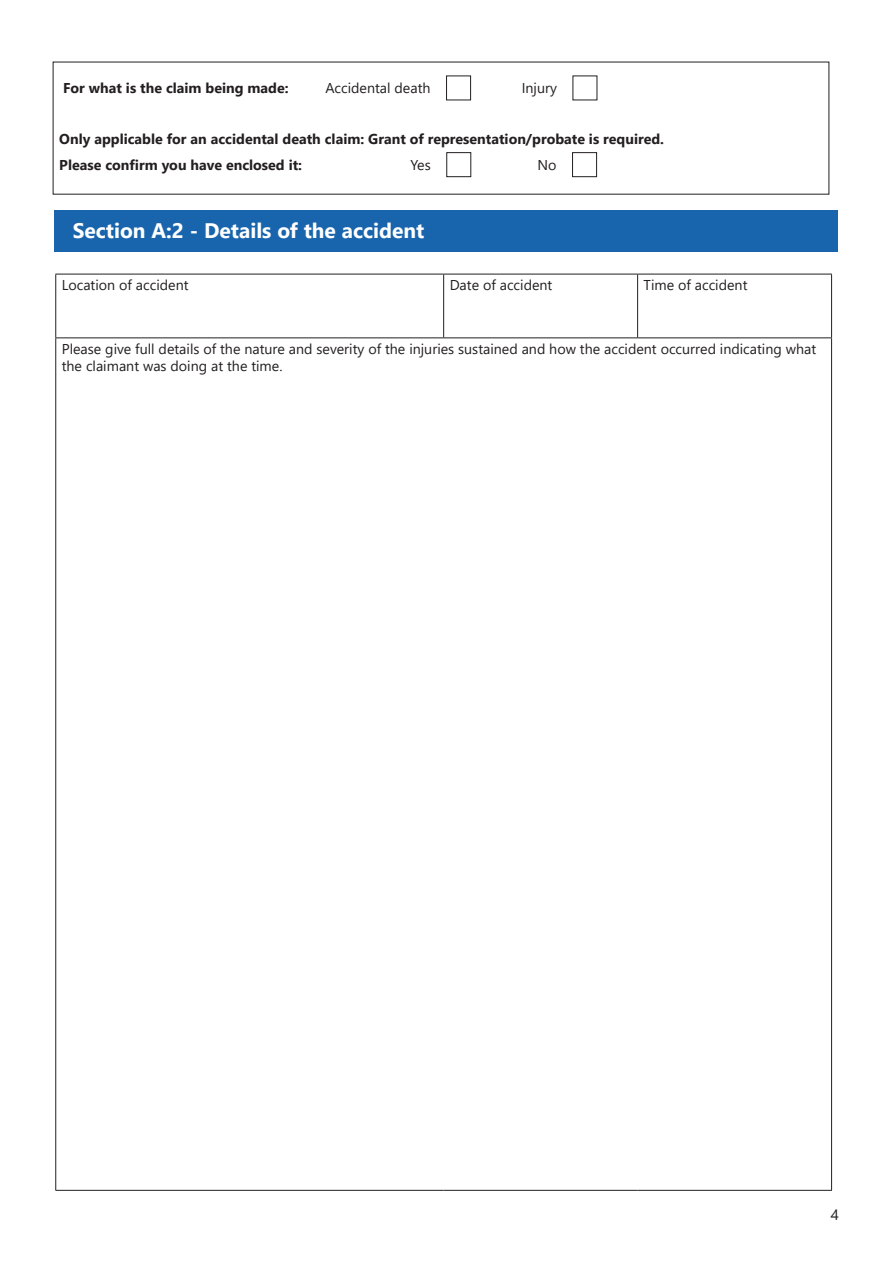
<style>
.page{position:relative;width:893px;height:1263px;background:#fff}
.page>*{position:absolute;margin:0;border:0;box-sizing:border-box;transform-origin:0 0}
.t1{font:700 21px "Segoe UI";color:#fff}
.t2{font:15px "Segoe UI";color:#231f20}
.t3{font:14.25px/17.1px "Segoe UI";color:#231f20}
.t4{font:700 14.25px/25.5px "Segoe UI";color:#231f20}
</style>
<div class="page">
<div style="left:54px;top:210px;width:783px;height:42px;background:#1865ad"></div>
<hr style="left:55px;top:274px;width:389px;height:1px;background:#231f20">
<hr style="left:55px;top:274px;width:1px;height:63px;background:#231f20">
<hr style="left:444px;top:274px;width:194px;height:1px;background:#231f20">
<hr style="left:443px;top:274px;width:1px;height:63px;background:#231f20">
<hr style="left:638px;top:274px;width:194px;height:1px;background:#231f20">
<hr style="left:637px;top:274px;width:1px;height:63px;background:#231f20">
<hr style="left:831px;top:274px;width:1px;height:63px;background:#231f20">
<hr style="left:55px;top:337px;width:389px;height:1px;background:#231f20">
<hr style="left:55px;top:338px;width:1px;height:852px;background:#231f20">
<hr style="left:444px;top:337px;width:194px;height:1px;background:#231f20">
<hr style="left:638px;top:337px;width:194px;height:1px;background:#231f20">
<hr style="left:831px;top:338px;width:1px;height:852px;background:#231f20">
<hr style="left:55px;top:1190px;width:389px;height:1px;background:#231f20">
<hr style="left:444px;top:1190px;width:194px;height:1px;background:#231f20">
<hr style="left:638px;top:1190px;width:194px;height:1px;background:#231f20">
<div style="left:446px;top:76px;width:25px;height:24px;border:1px solid #231f20"></div>
<div style="left:446px;top:152px;width:25px;height:25px;border:1px solid #231f20"></div>
<div style="left:572px;top:152px;width:25px;height:25px;border:1px solid #231f20"></div>
<p class="t4" style="left:63px;top:74px;width:227px">For what is the claim being made:</p>
<p class="t3" style="left:325px;top:78px;width:107px">Accidental death</p>
<p class="t3" style="left:522px;top:78px;width:37px">Injury</p>
<p class="t4" style="left:59px;top:125px;width:606px">Only applicable for an accidental death claim: Grant of representation/probate is required.<br>Please confirm you have enclosed it:</p>
<p class="t3" style="left:411px;top:155px;width:22px">Yes</p>
<p class="t3" style="left:537px;top:155px;width:21px">No</p>
<p class="t1" style="left:73px;top:210px;width:353px">Section A:2 - Details of the accident</p>
<p class="t3" style="left:62px;top:276px;width:128px">Location of accident</p>
<p class="t3" style="left:450px;top:276px;width:104px">Date of accident</p>
<p class="t3" style="left:644px;top:276px;width:105px">Time of accident</p>
<p class="t3" style="left:62px;top:339px;width:756px">Please give full details of the nature and severity of the injuries sustained and how the accident occurred indicating what the claimant was doing at the time.</p>
<p class="t2" style="left:831px;top:1200px;width:10px">4</p>
</div>
